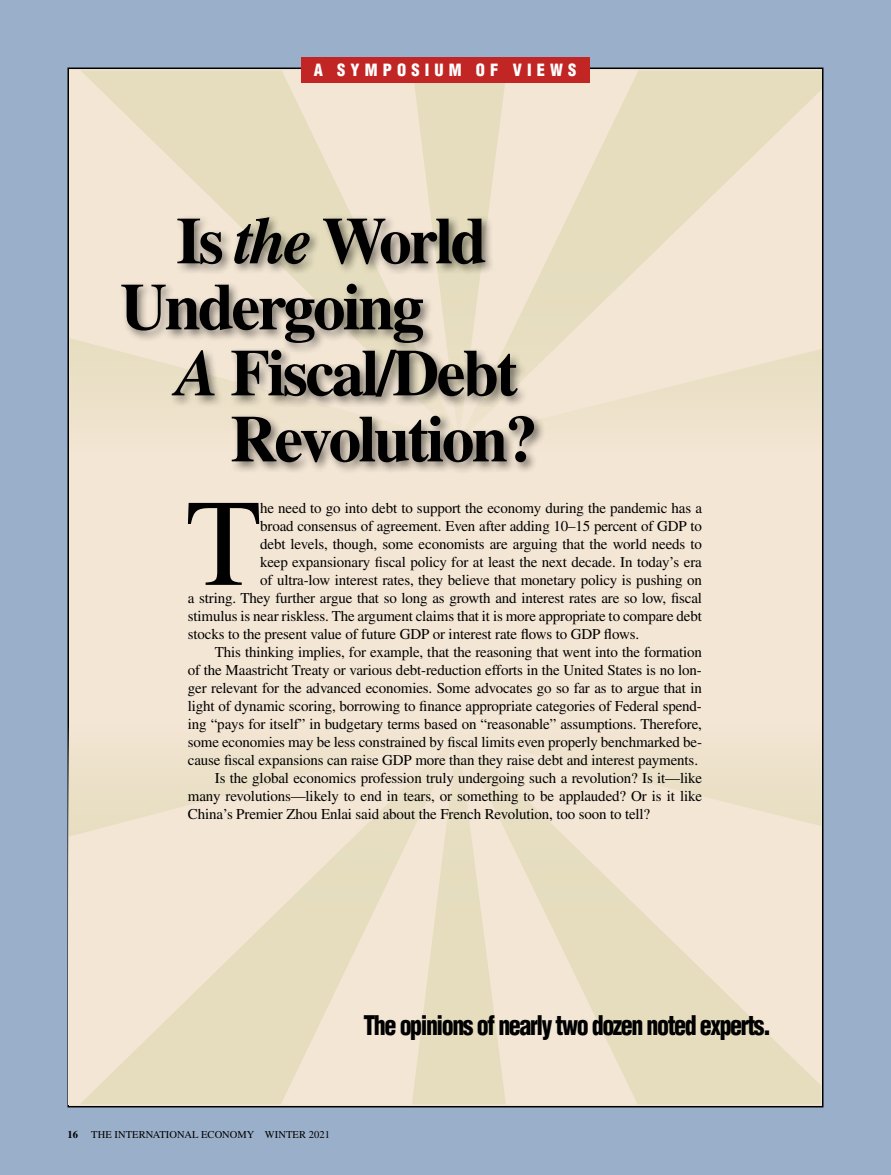
<style>
.page{position:relative;width:891px;height:1175px;background:#fff}
.page>*{position:absolute;margin:0;border:0;box-sizing:border-box;transform-origin:0 0}
.t1{font:123.75px "Times LT Std";color:#000}
.t2{font:700 66px "Times LT Std";letter-spacing:-.04em;color:#000}
.t3{font:900 condensed 26.4px "Helvetica LT Std";letter-spacing:-.06em;color:#000;scale:.91 1}
.t4{font:900 condensed 16.5px "Helvetica LT Std";letter-spacing:.31em;color:#fff}
.t5{font:15px "Times LT Std";letter-spacing:-.01em;color:#000}
.t6{font:10.5px "Times LT Std";letter-spacing:.005em;color:#000}
.t7{font:700 10.5px "Times LT Std";color:#000}
.s1{font-style:italic}
</style>
<div class="page">
<div style="left:0;top:0;width:891px;height:1174px;background:#9aafca"></div>
<div style="left:68px;top:68px;width:755px;height:1038px;background:#f4e6d5"></div>
<svg style="left:70px;top:338px;width:11px;height:72px"></svg>
<svg style="left:81px;top:70px;width:270px;height:340px;fill:#e5ddbe"></svg>
<svg style="left:414px;top:70px;width:408px;height:340px"></svg>
<div style="left:118px;top:214px;width:429px;height:261px;background:#000;opacity:.5"></div>
<svg style="left:69px;top:766px;width:11px;height:70px"></svg>
<svg style="left:80px;top:766px;width:332px;height:338px"></svg>
<svg style="left:412px;top:766px;width:409px;height:338px"></svg>
<div style="left:301px;top:58px;width:288px;height:25px;background:#c12624"></div>
<p class="t4" style="left:314px;top:60px;width:264px">A SYMPOSIUM OF VIEWS</p>
<h2 class="t2" style="left:176px;top:201px;width:312px">Is <span class="s1">the</span> World</h2>
<h2 class="t2" style="left:120px;top:267px;width:305px">Undergoing</h2>
<h2 class="t2" style="left:176px;top:333px;width:343px"><span class="s1">A</span> Fiscal/Debt</h2>
<h2 class="t2" style="left:230px;top:399px;width:309px">Revolution?</h2>
<h1 class="t1" style="left:186px;top:474px;width:77px">T</h1>
<p class="t5" style="left:260px;top:499px;width:443px">he need to go into debt to support the economy during the pandemic has a</p>
<p class="t5" style="left:260px;top:517px;width:443px">broad consensus of agreement. Even after adding 10–15 percent of GDP to</p>
<p class="t5" style="left:260px;top:535px;width:443px">debt levels, though, some economists are arguing that the world needs to</p>
<p class="t5" style="left:260px;top:553px;width:443px">keep expansionary fiscal policy for at least the next decade. In today’s era</p>
<p class="t5" style="left:260px;top:571px;width:443px">of ultra-low interest rates, they believe that monetary policy is pushing on</p>
<p class="t5" style="left:188px;top:589px;width:516px">a string. They further argue that so long as growth and interest rates are so low, fiscal</p>
<p class="t5" style="left:188px;top:607px;width:516px">stimulus is near riskless. The argument claims that it is more appropriate to compare debt</p>
<p class="t5" style="left:188px;top:625px;width:453px">stocks to the present value of future GDP or interest rate flows to GDP flows.</p>
<p class="t5" style="left:215px;top:643px;width:489px">This thinking implies, for example, that the reasoning that went into the formation</p>
<p class="t5" style="left:188px;top:661px;width:516px">of the Maastricht Treaty or various debt-reduction efforts in the United States is no lon-</p>
<p class="t5" style="left:188px;top:679px;width:515px">ger relevant for the advanced economies. Some advocates go so far as to argue that in</p>
<p class="t5" style="left:188px;top:697px;width:516px">light of dynamic scoring, borrowing to finance appropriate categories of Federal spend-</p>
<p class="t5" style="left:188px;top:715px;width:516px">ing “pays for itself” in budgetary terms based on “reasonable” assumptions. Therefore,</p>
<p class="t5" style="left:188px;top:733px;width:516px">some economies may be less constrained by fiscal limits even properly benchmarked be-</p>
<p class="t5" style="left:188px;top:751px;width:512px">cause fiscal expansions can raise GDP more than they raise debt and interest payments.</p>
<p class="t5" style="left:215px;top:769px;width:489px">Is the global economics profession truly undergoing such a revolution? Is it—like</p>
<p class="t5" style="left:188px;top:787px;width:516px">many revolutions—likely to end in tears, or something to be applauded? Or is it like</p>
<p class="t5" style="left:188px;top:805px;width:464px">China’s Premier Zhou Enlai said about the French Revolution, too soon to tell?</p>
<h3 class="t3" style="left:363px;top:1008px;width:450px">The opinions of nearly two dozen noted experts.</h3>
<p class="t7" style="left:68px;top:1128px;width:12px">16</p>
<p class="t6" style="left:91px;top:1128px;width:240px">THE INTERNATIONAL ECONOMY WINTER 2021</p>
</div>
